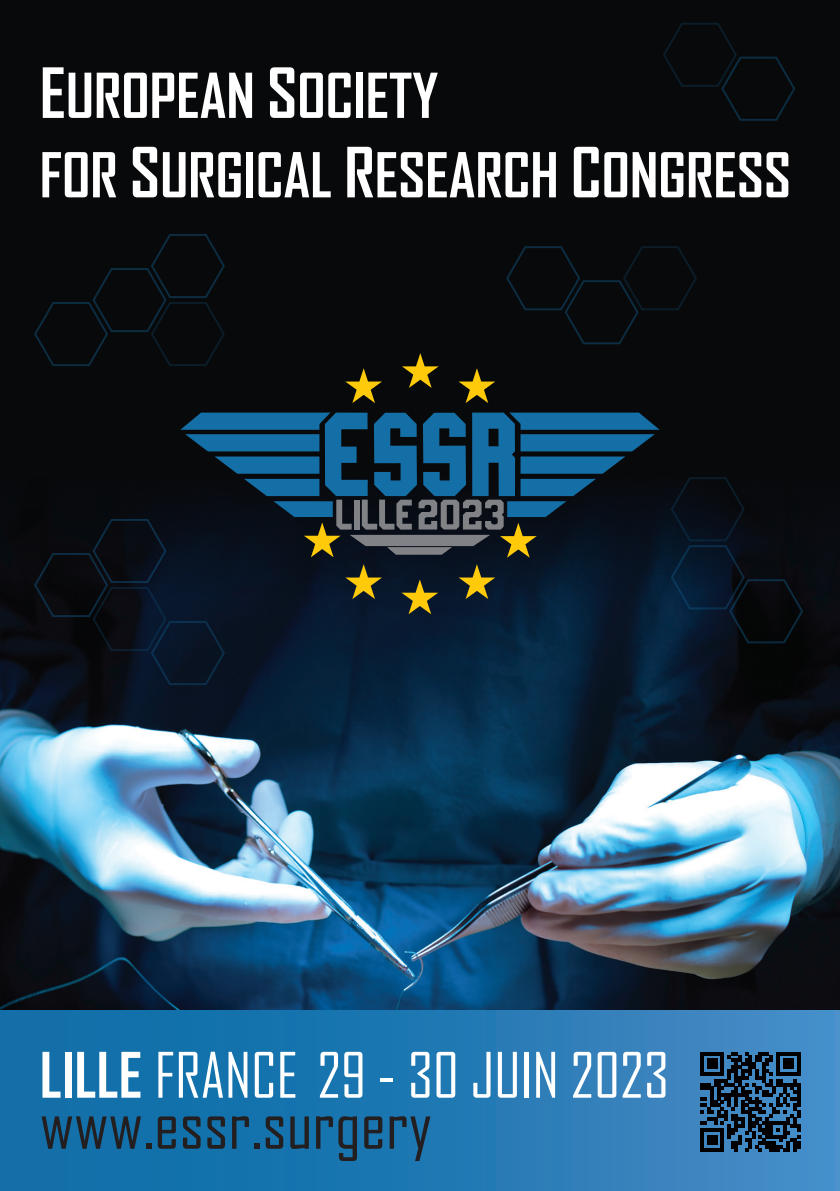
<style>
.page{position:relative;width:840px;height:1191px;background:#fff}
.page>*{position:absolute;margin:0;border:0;box-sizing:border-box;transform-origin:0 0}
.t1{font:68px "Agency FB";color:#231f20}
.t2{font:60px "Agency FB";color:#fff}
.t3{font:700 59.2px/79.4px "Agency FB";color:#fff}
.s1{font-size:66.2px}
.s2{font-weight:700}
</style>
<div class="page">
<div style="left:0;top:0;width:839px;height:1024px;background:#08090b"></div>
<img style="left:0;top:502px;width:839px;height:508px">
<div style="left:0;top:1010px;width:839px;height:181px;background:linear-gradient(to right,#066aa4,#438ac5)"></div>
<svg style="left:458px;top:368px;width:37px;height:35px"></svg>
<svg style="left:402px;top:353px;width:36px;height:35px"></svg>
<svg style="left:345px;top:368px;width:37px;height:35px"></svg>
<svg style="left:699px;top:1051px;width:100px;height:101px;background:#1b3a54"></svg>
<svg style="left:506px;top:246px;width:191px;height:99px"></svg>
<svg style="left:663px;top:23px;width:133px;height:98px"></svg>
<svg style="left:34px;top:234px;width:191px;height:132px"></svg>
<svg style="left:669px;top:477px;width:134px;height:167px"></svg>
<svg style="left:33px;top:412px;width:626px;height:274px"></svg>
<p class="t3" style="left:40px;top:55px;width:752px"><span class="s1">E</span>UROPEAN <span class="s1">S</span>OCIETY<br>FOR <span class="s1">S</span>URGICAL <span class="s1">R</span>ESEARCH <span class="s1">C</span>ONGRESS</p>
<p class="t2" style="left:40px;top:1038px;width:630px"><span class="s2">LILLE</span> FRANCE 29 - 30 JUIN 2023</p>
<p class="t1" style="left:40px;top:1081px;width:394px">www.essr.surgery</p>
</div>
